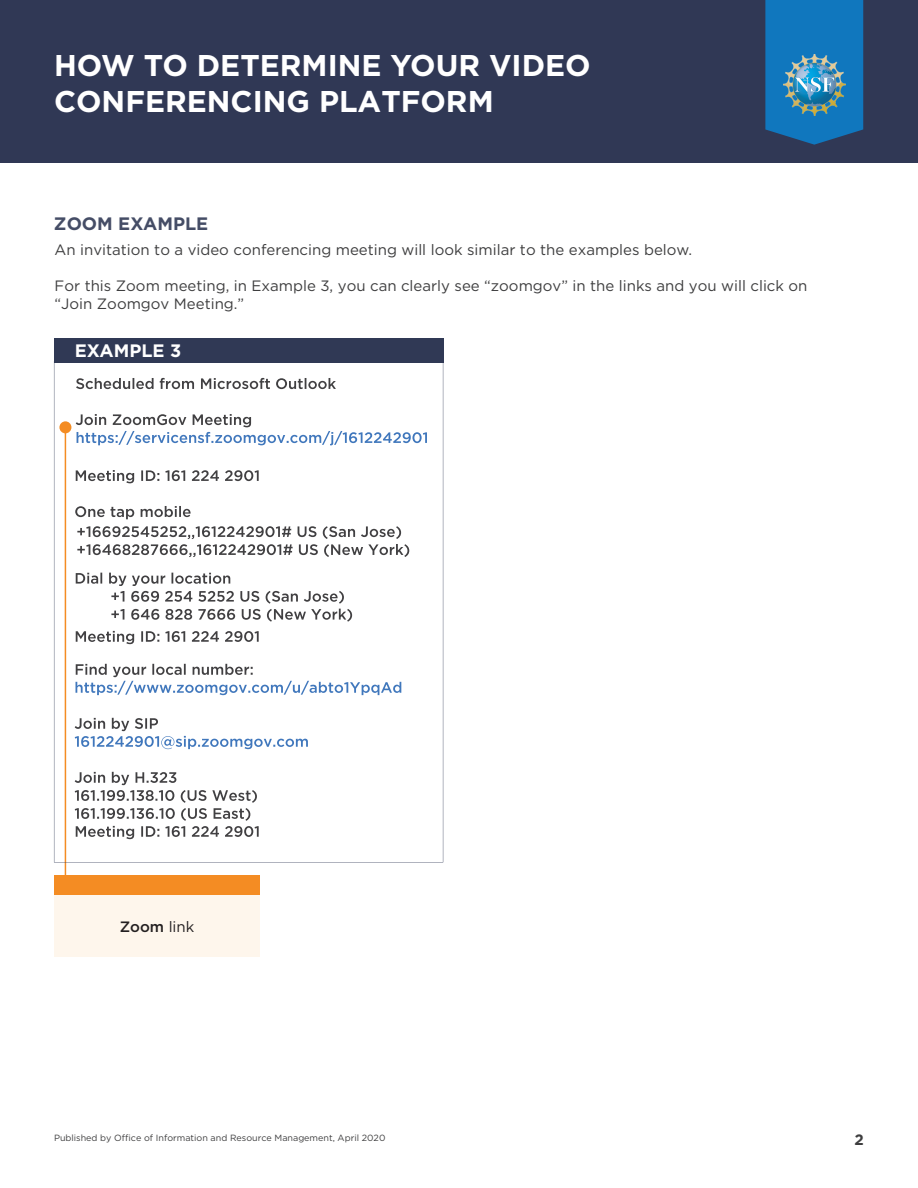
<style>
.page{position:relative;width:918px;height:1188px;background:#fff}
.page>*{position:absolute;margin:0;border:0;box-sizing:border-box;transform-origin:0 0}
.t1{font:700 30px/36px "Gotham HTF";color:#fff}
.t2{font:700 18px "Gotham HTF";color:#454d66}
.t3{font:700 18px "Gotham HTF";color:#fff}
.t4{font:15px/18px "Gotham HTF";color:#3e3e3f}
.t5{font:500 15px "Gotham HTF";color:#231f20}
.t6{font:700 15px "Gotham HTF";color:#3e3e3f}
.t7{font:9px "Gotham HTF";color:#3e3e3f}
.s1{font-weight:400}
</style>
<div class="page">
<div style="left:0;top:0;width:918px;height:163px;background:#303855"></div>
<div style="left:54px;top:876px;width:206px;height:24px;background:#f48c23"></div>
<svg style="left:765px;top:0;width:98px;height:145px"></svg>
<hr style="left:65px;top:429px;width:1px;height:454px;background:#f48c23">
<div style="left:54px;top:895px;width:206px;height:62px;background:#fef6ec"></div>
<img style="left:784px;top:54px;width:61px;height:62px">
<svg style="left:54px;top:363px;width:389px;height:499px"></svg>
<div style="left:54px;top:338px;width:389px;height:25px;background:#303955"></div>
<h1 class="t1" style="left:54px;top:47px;width:538px">HOW TO DETERMINE YOUR VIDEO<br>CONFERENCING PLATFORM</h1>
<h2 class="t2" style="left:54px;top:214px;width:156px">ZOOM EXAMPLE</h2>
<p class="t4" style="left:55px;top:241px;width:639px">An invitation to a video conferencing meeting will look similar to the examples below.</p>
<p class="t4" style="left:55px;top:276px;width:754px">For this Zoom meeting, in Example 3, you can clearly see “zoomgov” in the links and you will click on “Join Zoomgov Meeting.”</p>
<p class="t3" style="left:75px;top:340px;width:108px">EXAMPLE 3</p>
<p class="t5" style="left:120px;top:918px;width:76px">Zoom <span class="s1">link</span></p>
<p class="t7" style="left:54px;top:1132px;width:333px">Published by Office of Information and Resource Management, April 2020</p>
<p class="t6" style="left:855px;top:1131px;width:11px">2</p>
</div>
